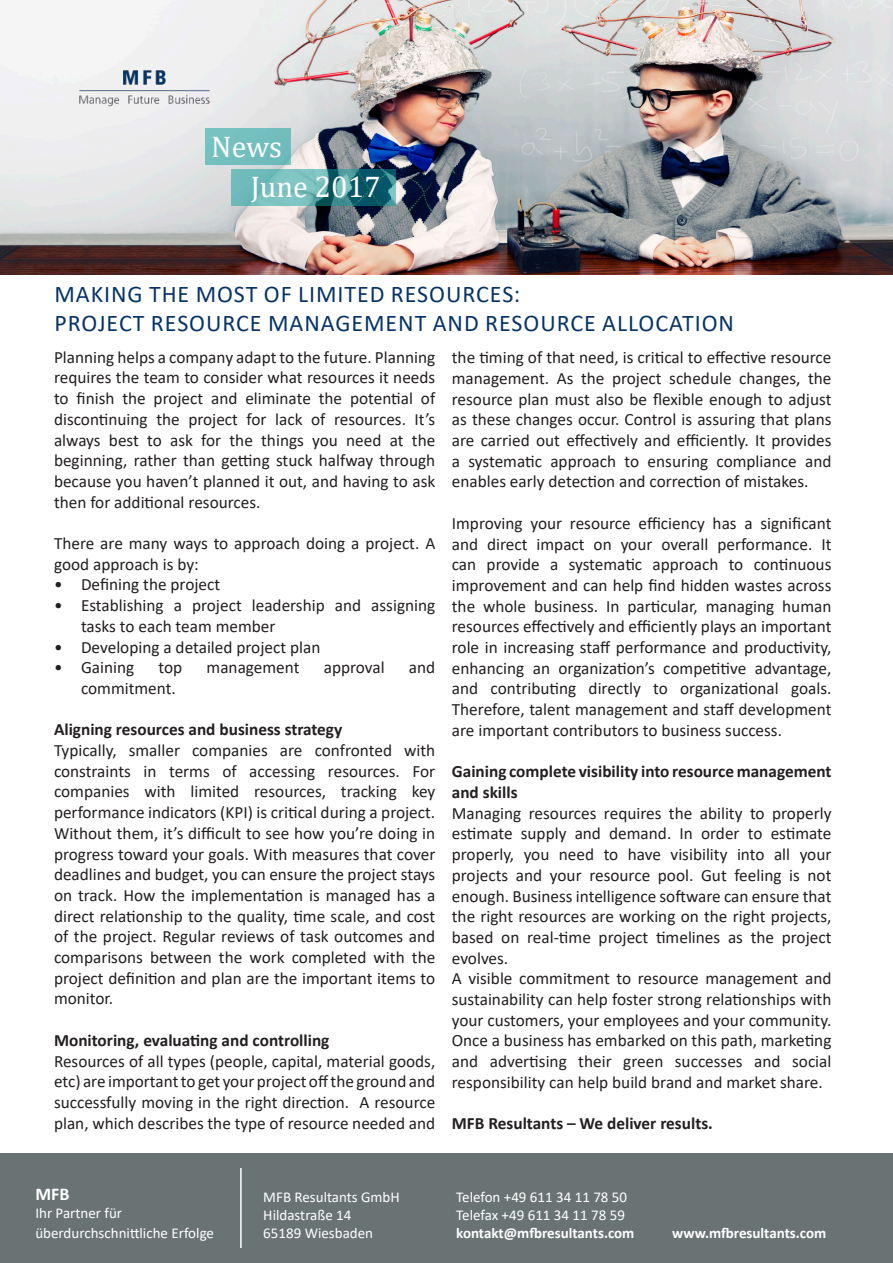
<style>
.page{position:relative;width:893px;height:1263px;background:#fff}
.page>*{position:absolute;margin:0;border:0;box-sizing:border-box;transform-origin:0 0}
.t1{font:30px "Cambria";color:#fff}
.t2{font:24px/28.8px "Calibri";letter-spacing:.04em;color:#073467}
.t3{font:700 18px "Calibri";color:#fff}
.t4{font:17.25px/20.7px "Calibri";color:#231f20;text-align:justify}
.t5{font:700 17.25px/20.7px "Calibri";color:#231f20}
.t6{font:15px/19.8px "Calibri";color:#fff}
.t7{font:700 15px "Calibri";color:#fff}
</style>
<div class="page">
<img style="left:0;top:0;width:893px;height:275px">
<img style="left:78px;top:69px;width:132px;height:37px">
<div style="left:0;top:1153px;width:893px;height:110px;background:#697374"></div>
<hr style="left:240px;top:1168px;width:2px;height:80px;background:#fff">
<div style="left:205px;top:128px;width:86px;height:37px;background:#73bfc0"></div>
<svg style="left:231px;top:169px;width:165px;height:36px;background:#519ca0"></svg>
<p class="t1" style="left:211px;top:129px;width:72px">News</p>
<p class="t1" style="left:251px;top:169px;width:132px">June 2017</p>
<p class="t2" style="left:54px;top:279px;width:681px">MAKING THE MOST OF LIMITED RESOURCES:<br>PROJECT RESOURCE MANAGEMENT AND RESOURCE ALLOCATION</p>
<p class="t4" style="left:54px;top:346px;width:383px">Planning helps a company adapt to the future. Planning requires the team to consider what resources it needs to finish the project and eliminate the potential of discontinuing the project for lack of resources. It’s always best to ask for the things you need at the beginning, rather than getting stuck halfway through because you haven’t planned it out, and having to ask then for additional resources.</p>
<p class="t4" style="left:54px;top:532px;width:383px">There are many ways to approach doing a project. A good approach is by:</p>
<p class="t4" style="left:54px;top:574px;width:168px">• Defining the project</p>
<p class="t4" style="left:81px;top:595px;width:356px;text-indent:-27px">• Establishing a project leadership and assigning tasks to each team member</p>
<p class="t4" style="left:54px;top:636px;width:268px">• Developing a detailed project plan</p>
<p class="t4" style="left:54px;top:657px;width:82px">• Gaining</p>
<p class="t4" style="left:159px;top:657px;width:25px">top</p>
<p class="t4" style="left:207px;top:657px;width:94px">management</p>
<p class="t4" style="left:324px;top:657px;width:62px">approval</p>
<p class="t4" style="left:409px;top:657px;width:28px">and</p>
<p class="t4" style="left:81px;top:677px;width:96px">commitment.</p>
<p class="t5" style="left:54px;top:719px;width:290px">Aligning resources and business strategy</p>
<p class="t4" style="left:54px;top:739px;width:383px">Typically, smaller companies are confronted with constraints in terms of accessing resources. For companies with limited resources, tracking key performance indicators (KPI) is critical during a project.<br>Without them, it’s difficult to see how you’re doing in progress toward your goals. With measures that cover deadlines and budget, you can ensure the project stays on track. How the implementation is managed has a direct relationship to the quality, time scale, and cost of the project. Regular reviews of task outcomes and comparisons between the work completed with the project definition and plan are the important items to monitor.</p>
<p class="t5" style="left:54px;top:1029px;width:277px">Monitoring, evaluating and controlling</p>
<p class="t4" style="left:54px;top:1050px;width:383px">Resources of all types (people, capital, material goods, etc) are important to get your project off the ground and successfully moving in the right direction. A resource plan, which describes the type of resource needed and</p>
<p class="t4" style="left:452px;top:347px;width:381px">the timing of that need, is critical to effective resource management. As the project schedule changes, the resource plan must also be flexible enough to adjust as these changes occur. Control is assuring that plans are carried out effectively and efficiently. It provides a systematic approach to ensuring compliance and enables early detection and correction of mistakes.</p>
<p class="t4" style="left:452px;top:512px;width:381px">Improving your resource efficiency has a significant and direct impact on your overall performance. It can provide a systematic approach to continuous improvement and can help find hidden wastes across the whole business. In particular, managing human resources effectively and efficiently plays an important role in increasing staff performance and productivity, enhancing an organization’s competitive advantage, and contributing directly to organizational goals.<br>Therefore, talent management and staff development are important contributors to business success.</p>
<p class="t5" style="left:452px;top:761px;width:381px">Gaining complete visibility into resource management and skills</p>
<p class="t4" style="left:452px;top:802px;width:381px">Managing resources requires the ability to properly estimate supply and demand. In order to estimate properly, you need to have visibility into all your projects and your resource pool. Gut feeling is not enough. Business intelligence software can ensure that the right resources are working on the right projects, based on real-time project timelines as the project evolves.</p>
<p class="t4" style="left:452px;top:968px;width:381px">A visible commitment to resource management and sustainability can help foster strong relationships with your customers, your employees and your community.<br>Once a business has embarked on this path, marketing and advertising their green successes and social responsibility can help build brand and market share.</p>
<p class="t5" style="left:452px;top:1113px;width:262px">MFB Resultants – We deliver results.</p>
<p class="t3" style="left:35px;top:1181px;width:36px">MFB</p>
<p class="t6" style="left:35px;top:1203px;width:180px">Ihr Partner für überdurchschnittliche Erfolge</p>
<p class="t6" style="left:263px;top:1187px;width:138px">MFB Resultants GmbH</p>
<p class="t6" style="left:263px;top:1205px;width:90px">Hildastraße 14</p>
<p class="t6" style="left:263px;top:1223px;width:111px">65189 Wiesbaden</p>
<p class="t6" style="left:456px;top:1187px;width:172px">Telefon +49 611 34 11 78 50</p>
<p class="t6" style="left:456px;top:1205px;width:170px">Telefax +49 611 34 11 78 59</p>
<p class="t7" style="left:456px;top:1222px;width:180px">kontakt@mfbresultants.com</p>
<p class="t7" style="left:672px;top:1222px;width:156px">www.mfbresultants.com</p>
</div>
